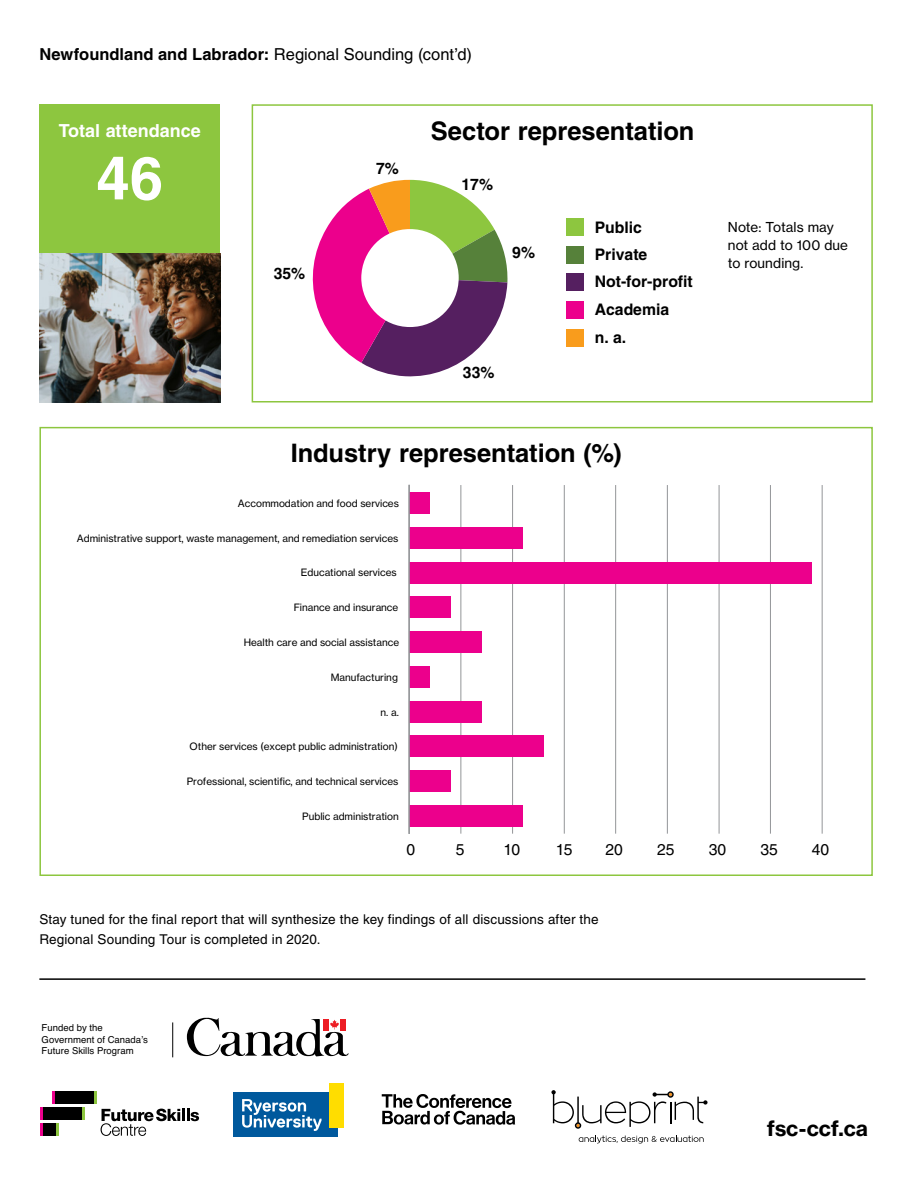
<style>
.page{position:relative;width:918px;height:1188px;background:#fff}
.page>*{position:absolute;margin:0;border:0;box-sizing:border-box;transform-origin:0 0}
.t1{font:700 60px "Helvetica LT Std";color:#fff}
.t2{font:700 25.5px "Helvetica LT Std";color:#000}
.t3{font:21px "N Haas Grotesk TX Pro 75 Bd";letter-spacing:-.005em;color:#000}
.t4{font:700 18px "Helvetica LT Std";letter-spacing:-.005em;color:#fff}
.t5{font:700 16.5px "Helvetica LT Std";color:#000}
.t6{font:700 15.9px/27.8px "Helvetica LT Std";color:#000}
.t7{font:15.75px "Helvetica LT Std";color:#000}
.t8{font:13.5px/19.5px "Helvetica LT Std";letter-spacing:.01em;color:#000}
.t9{font:13.5px/18px "N Haas Grotesk TX Pro 55 Rg";letter-spacing:.01em;color:#000}
.t10{font:10.05px "N Haas Grotesk TX Pro";color:#000}
.t11{font:9.6px/11.6px "Helvetica";color:#000}
.s1{font-weight:400}
</style>
<div class="page">
<svg style="left:551px;top:1090px;width:157px;height:39px"></svg>
<svg style="left:579px;top:1136px;width:125px;height:7px"></svg>
<svg style="left:382px;top:1094px;width:133px;height:31px"></svg>
<div style="left:233px;top:1092px;width:105px;height:44px;background:#00599d"></div>
<div style="left:329px;top:1083px;width:14px;height:44px;background:#fd0"></div>
<svg style="left:242px;top:1099px;width:80px;height:32px"></svg>
<svg style="left:187px;top:1018px;width:162px;height:38px"></svg>
<hr style="left:172px;top:1022px;width:1px;height:35px;background:#000">
<svg style="left:53px;top:1091px;width:3px;height:13px"></svg>
<div style="left:56px;top:1091px;width:38px;height:13px;background:#000"></div>
<svg style="left:81px;top:1107px;width:3px;height:13px"></svg>
<div style="left:43px;top:1107px;width:38px;height:13px;background:#000"></div>
<svg style="left:40px;top:1107px;width:3px;height:29px"></svg>
<svg style="left:56px;top:1123px;width:3px;height:13px"></svg>
<div style="left:43px;top:1123px;width:13px;height:13px;background:#000"></div>
<svg style="left:94px;top:1091px;width:105px;height:45px"></svg>
<hr style="left:39px;top:978px;width:826px;height:2px;background:#000">
<div style="left:252px;top:104px;width:621px;height:299px;border:2px solid #8dc63f"></div>
<div style="left:39px;top:104px;width:181px;height:149px;background:#8dc63f"></div>
<img style="left:39px;top:253px;width:181px;height:150px">
<div style="left:39px;top:427px;width:834px;height:449px;border:2px solid #8dc63f"></div>
<hr style="left:822px;top:485px;width:1px;height:349px;background:#939598">
<hr style="left:770px;top:485px;width:1px;height:349px;background:#939598">
<hr style="left:719px;top:485px;width:1px;height:349px;background:#939598">
<hr style="left:667px;top:485px;width:1px;height:349px;background:#939598">
<hr style="left:615px;top:485px;width:1px;height:349px;background:#939598">
<hr style="left:564px;top:485px;width:1px;height:349px;background:#939598">
<hr style="left:512px;top:485px;width:1px;height:349px;background:#939598">
<hr style="left:461px;top:485px;width:1px;height:349px;background:#939598">
<div style="left:409px;top:492px;width:21px;height:22px;background:#ec008c"></div>
<div style="left:409px;top:527px;width:114px;height:21px;background:#ec008c"></div>
<div style="left:409px;top:562px;width:403px;height:21px;background:#ec008c"></div>
<div style="left:409px;top:596px;width:42px;height:22px;background:#ec008c"></div>
<div style="left:409px;top:631px;width:72px;height:22px;background:#ec008c"></div>
<div style="left:409px;top:666px;width:21px;height:22px;background:#ec008c"></div>
<div style="left:409px;top:701px;width:72px;height:21px;background:#ec008c"></div>
<div style="left:409px;top:735px;width:134px;height:22px;background:#ec008c"></div>
<div style="left:409px;top:770px;width:42px;height:22px;background:#ec008c"></div>
<div style="left:409px;top:805px;width:114px;height:22px;background:#ec008c"></div>
<hr style="left:408px;top:485px;width:2px;height:349px;background:#939598">
<svg style="left:312px;top:180px;width:196px;height:197px"></svg>
<div style="left:361px;top:229px;width:98px;height:98px;background:#fff;border-radius:50%"></div>
<div style="left:566px;top:218px;width:17px;height:18px;background:#8dc63f"></div>
<div style="left:566px;top:246px;width:17px;height:17px;background:#56813a"></div>
<div style="left:566px;top:273px;width:17px;height:18px;background:#551f60"></div>
<div style="left:566px;top:301px;width:17px;height:17px;background:#ec008c"></div>
<div style="left:566px;top:329px;width:17px;height:18px;background:#f99c1c"></div>
<h3 class="t5" style="left:39px;top:44px;width:434px">Newfoundland and Labrador: <span class="s1">Regional Sounding (cont’d)</span></h3>
<h3 class="t4" style="left:59px;top:119px;width:144px">Total attendance</h3>
<h1 class="t1" style="left:96px;top:142px;width:68px">46</h1>
<h3 class="t6" style="left:274px;top:259px;width:33px">35%</h3>
<h3 class="t6" style="left:376px;top:155px;width:24px">7%</h3>
<h2 class="t2" style="left:431px;top:115px;width:265px">Sector representation</h2>
<h3 class="t6" style="left:462px;top:170px;width:33px">17%</h3>
<h3 class="t6" style="left:512px;top:238px;width:24px">9%</h3>
<h3 class="t6" style="left:463px;top:359px;width:33px">33%</h3>
<h3 class="t6" style="left:595px;top:213px;width:100px">Public<br>Private<br>Not-for-profit<br>Academia<br>n. a.</h3>
<h2 class="t2" style="left:291px;top:438px;width:332px">Industry representation (%)</h2>
<p class="t10" style="left:238px;top:497px;width:162px">Accommodation and food services</p>
<p class="t10" style="left:77px;top:532px;width:323px">Administrative support, waste management, and remediation services</p>
<p class="t10" style="left:301px;top:567px;width:97px">Educational services</p>
<p class="t10" style="left:294px;top:601px;width:106px">Finance and insurance</p>
<p class="t10" style="left:244px;top:636px;width:157px">Health care and social assistance</p>
<p class="t10" style="left:331px;top:671px;width:69px">Manufacturing</p>
<p class="t10" style="left:381px;top:706px;width:20px">n. a.</p>
<p class="t10" style="left:190px;top:741px;width:210px">Other services (except public administration)</p>
<p class="t10" style="left:187px;top:775px;width:213px">Professional, scientific, and technical services</p>
<p class="t10" style="left:302px;top:810px;width:98px">Public administration</p>
<h3 class="t9" style="left:728px;top:218px;width:122px">Note: Totals may not add to 100 due to rounding.</h3>
<h3 class="t7" style="left:406px;top:840px;width:10px">0</h3>
<h3 class="t7" style="left:456px;top:840px;width:10px">5</h3>
<h3 class="t7" style="left:503px;top:840px;width:18px">10</h3>
<h3 class="t7" style="left:556px;top:840px;width:18px">15</h3>
<h3 class="t7" style="left:605px;top:840px;width:19px">20</h3>
<h3 class="t7" style="left:657px;top:840px;width:19px">25</h3>
<h3 class="t7" style="left:709px;top:840px;width:19px">30</h3>
<h3 class="t7" style="left:761px;top:840px;width:19px">35</h3>
<h3 class="t7" style="left:812px;top:840px;width:19px">40</h3>
<h3 class="t8" style="left:39px;top:910px;width:561px">Stay tuned for the final report that will synthesize the key findings of all discussions after the<br>Regional Sounding Tour is completed in 2020.</h3>
<p class="t11" style="left:42px;top:1022px;width:108px">Funded by the<br>Government of Canada’s<br>Future Skills Program</p>
<h3 class="t3" style="left:767px;top:1115px;width:103px">fsc-ccf.ca</h3>
</div>
